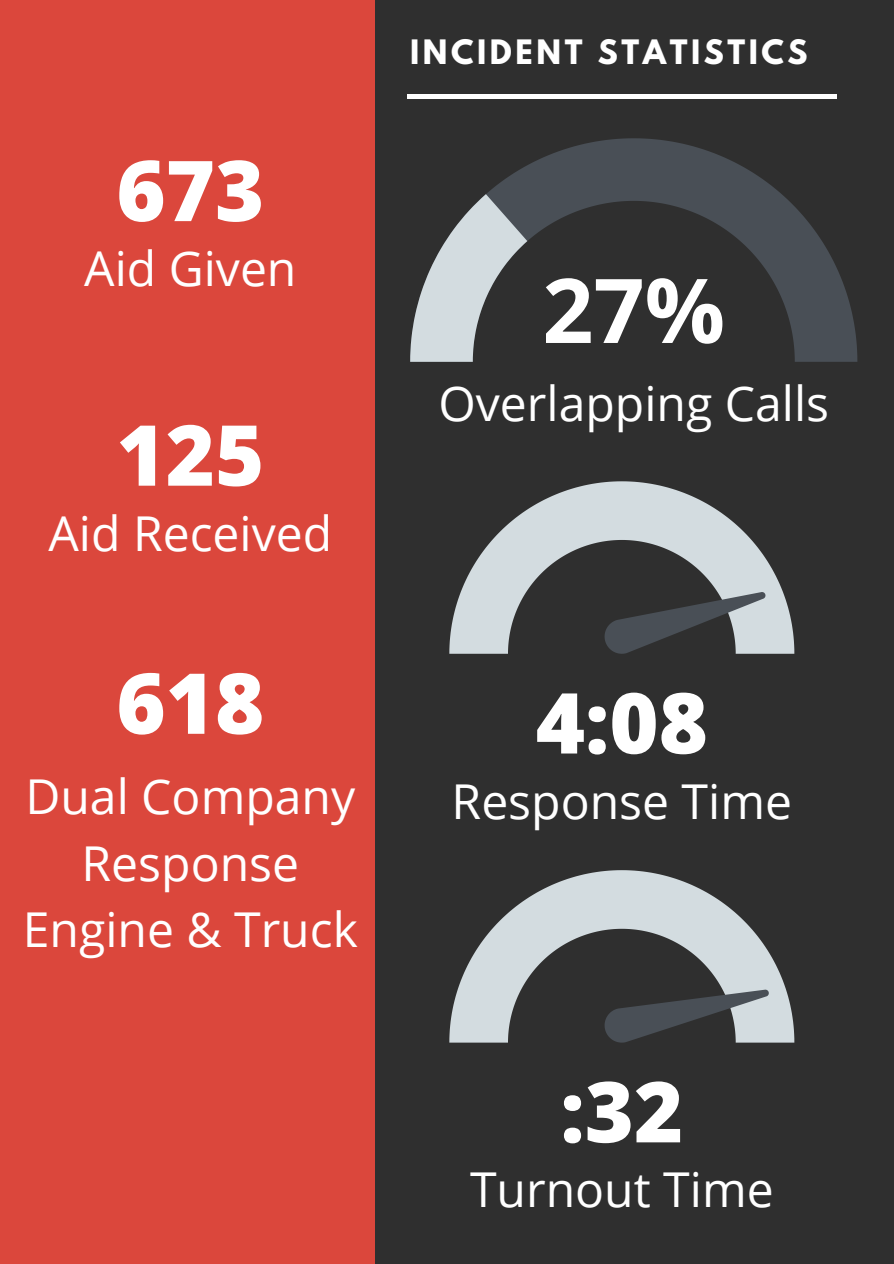
<style>
.page{position:relative;width:894px;height:1264px;background:#fff}
.page>*{position:absolute;margin:0;border:0;box-sizing:border-box;transform-origin:0 0}
.t1{font:700 89.4px "Open Sans";color:#fff}
.t2{font:800 84px "Open Sans";color:#fff}
.t3{font:48px/66.4px "Open Sans";color:#fff;text-align:center}
.t4{font:700 29.85px "League Spartan";letter-spacing:.12em;color:#fff}
</style>
<div class="page">
<div style="left:0;top:0;width:893px;height:1263px;background:#db473c"></div>
<div style="left:375px;top:0;width:518px;height:1263px;background:#2f2f2f"></div>
<hr style="left:407px;top:95px;width:429px;height:3px;background:#fff">
<svg style="left:486px;top:138px;width:371px;height:224px"></svg>
<svg style="left:410px;top:194px;width:117px;height:168px"></svg>
<svg style="left:449px;top:870px;width:345px;height:172px"></svg>
<svg style="left:604px;top:989px;width:164px;height:53px"></svg>
<svg style="left:449px;top:481px;width:345px;height:172px"></svg>
<svg style="left:604px;top:592px;width:161px;height:61px"></svg>
<h2 class="t2" style="left:116px;top:131px;width:149px">673</h2>
<p class="t3" style="left:84px;top:234px;width:214px">Aid Given</p>
<h2 class="t2" style="left:116px;top:396px;width:149px">125</h2>
<p class="t3" style="left:48px;top:499px;width:285px">Aid Received</p>
<h2 class="t2" style="left:116px;top:644px;width:149px">618</h2>
<p class="t3" style="left:23px;top:762px;width:336px">Dual Company<br>Response<br>Engine &amp; Truck</p>
<p class="t4" style="left:410px;top:37px;width:399px">INCIDENT STATISTICS</p>
<h1 class="t1" style="left:542px;top:247px;width:184px">27%</h1>
<p class="t3" style="left:438px;top:369px;width:392px">Overlapping Calls</p>
<h2 class="t2" style="left:535px;top:663px;width:173px">4:08</h2>
<p class="t3" style="left:451px;top:766px;width:342px">Response Time</p>
<h2 class="t2" style="left:560px;top:1052px;width:124px">:32</h2>
<p class="t3" style="left:470px;top:1155px;width:305px">Turnout Time</p>
</div>
